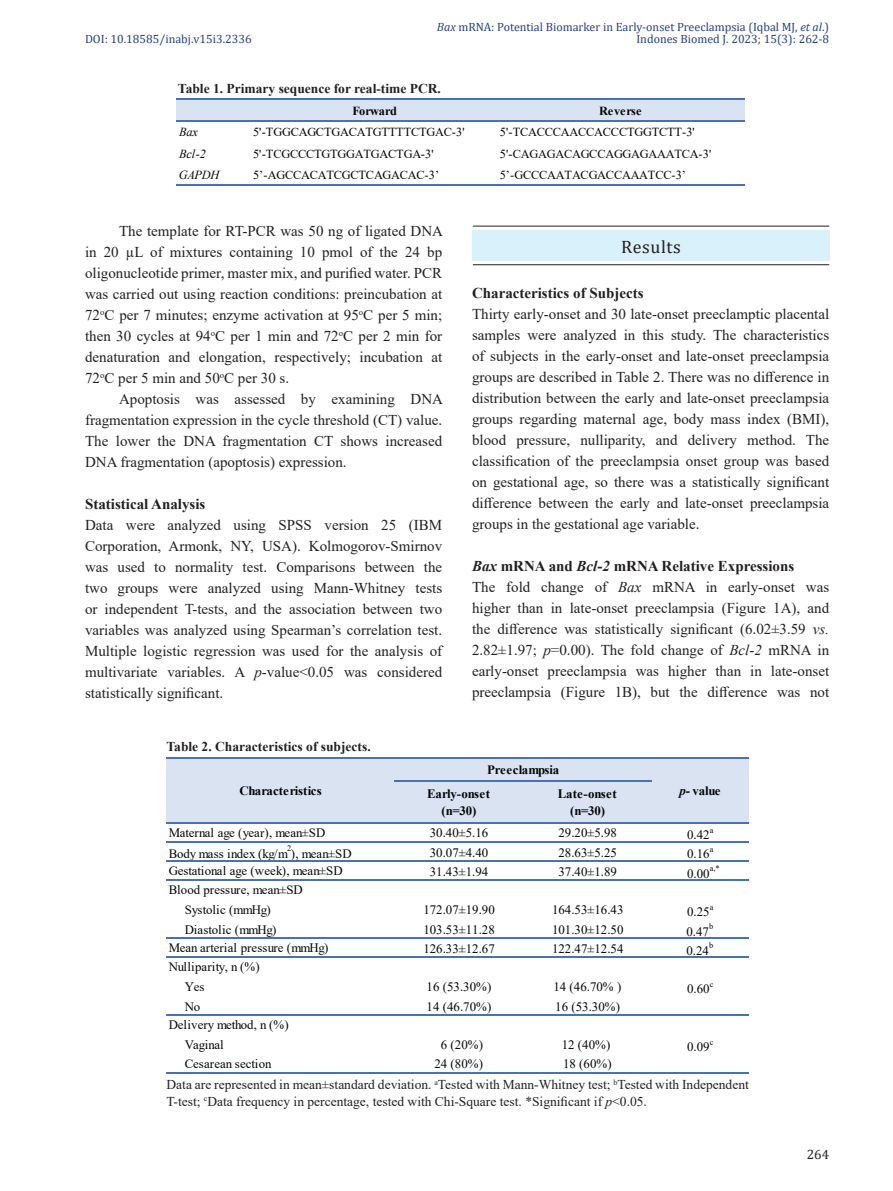
<style>
.page{position:relative;width:893px;height:1191px;background:#fff}
.page>*{position:absolute;margin:0;border:0;box-sizing:border-box;transform-origin:0 0}
.Content_Separator{font:18px "Cambria";letter-spacing:.03em;color:#231f20}
.Body_Text{font:15px/21px "Times New Roman";color:#231f20;text-align:justify}
.Body_Text-2{font:700 15px "Times New Roman";color:#231f20}
.Figure_Legend{font:13.5px/16.5px "Times New Roman";color:#231f20}
.Figure_Legend-2{font:700 13.5px "Times New Roman";color:#231f20}
.t1{font:13.5px "Cambria";color:#231f20}
.t2{font:12.9px/19.2px "Times New Roman";color:#050504}
.t3{font:700 12.9px/16.6px "Times New Roman";color:#050504;text-align:center}
.t4{font:12.9px "Times New Roman";letter-spacing:-.02em;color:#050504}
.t5{font:12.3px "Times New Roman";letter-spacing:-.015em;color:#050504}
.t6{font:italic 12.3px "Times New Roman";letter-spacing:-.01em;color:#050504}
.t7{font:700 12.3px "Times New Roman";letter-spacing:-.03em;color:#050504}
.t8{font:700 12.3px "Times New Roman";letter-spacing:-.01em;color:#050504}
.t9{font:12px "Cambria";color:#253f8e}
.t10{font:8.4px "Times New Roman";color:#050504}
.s1{font-style:italic}
</style>
<div class="page">
<hr style="left:473px;top:226px;width:356px;height:1px;background:#231f20">
<hr style="left:473px;top:264px;width:356px;height:1px;background:#231f20">
<div style="left:472px;top:231px;width:357px;height:30px;background:#d9f1fb"></div>
<div style="left:177px;top:99px;width:568px;height:22px;background:#d9e3f2"></div>
<hr style="left:177px;top:99px;width:568px;height:1px;background:#4871b8">
<hr style="left:177px;top:120px;width:568px;height:1px;background:#4871b8">
<hr style="left:177px;top:185px;width:568px;height:1px;background:#4871b8">
<div style="left:166px;top:758px;width:583px;height:65px;background:#d9e3f2"></div>
<hr style="left:166px;top:757px;width:583px;height:2px;background:#4871b8">
<hr style="left:394px;top:780px;width:258px;height:1px;background:#4871b8">
<hr style="left:166px;top:822px;width:583px;height:1px;background:#4871b8">
<hr style="left:166px;top:841px;width:583px;height:1px;background:#4871b8">
<hr style="left:166px;top:860px;width:583px;height:1px;background:#4871b8">
<hr style="left:166px;top:879px;width:583px;height:2px;background:#4871b8">
<hr style="left:166px;top:937px;width:583px;height:1px;background:#4871b8">
<hr style="left:166px;top:956px;width:583px;height:2px;background:#4871b8">
<hr style="left:166px;top:1014px;width:583px;height:1px;background:#4871b8">
<hr style="left:166px;top:1072px;width:583px;height:1px;background:#4871b8">
<p class="t9" style="left:437px;top:19px;width:394px"><span class="s1">Bax</span> mRNA: Potential Biomarker in Early-onset Preeclampsia (Iqbal MJ, <span class="s1">et al</span>.)</p>
<p class="t9" style="left:85px;top:31px;width:168px">DOI: 10.18585/inabj.v15i3.2336</p>
<p class="t9" style="left:636px;top:31px;width:194px">Indones Biomed J. 2023; 15(3): 262-8</p>
<p class="Figure_Legend-2" style="left:178px;top:78px;width:264px">Table 1. Primary sequence for real-time PCR.</p>
<p class="t7" style="left:352px;top:102px;width:46px">Forward</p>
<p class="t8" style="left:599px;top:102px;width:44px">Reverse</p>
<p class="t6" style="left:179px;top:124px;width:21px">Bax</p>
<p class="t5" style="left:253px;top:123px;width:213px">5'‑TGGCAGCTGACATGTTTTCTGAC‑3'</p>
<p class="t5" style="left:500px;top:123px;width:196px">5'‑TCACCCAACCACCCTGGTCTT‑3'</p>
<p class="t6" style="left:179px;top:145px;width:29px">Bcl-2</p>
<p class="t5" style="left:253px;top:145px;width:182px">5'‑TCGCCCTGTGGATGACTGA‑3'</p>
<p class="t5" style="left:500px;top:145px;width:213px">5'‑CAGAGACAGCCAGGAGAAATCA‑3'</p>
<p class="t6" style="left:179px;top:167px;width:42px">GAPDH</p>
<p class="t5" style="left:253px;top:166px;width:188px">5’-AGCCACATCGCTCAGACAC-3’</p>
<p class="t5" style="left:500px;top:166px;width:188px">5’-GCCCAATACGACCAAATCC-3’</p>
<p class="Body_Text" style="left:85px;top:220px;width:359px;text-indent:34px">The template for RT-PCR was 50 ng of ligated DNA in 20 µL of mixtures containing 10 pmol of the 24 bp oligonucleotide primer, master mix, and purified water. PCR was carried out using reaction conditions: preincubation at 72<sup>o</sup>C per 7 minutes; enzyme activation at 95<sup>o</sup>C per 5 min; then 30 cycles at 94<sup>o</sup>C per 1 min and 72<sup>o</sup>C per 2 min for denaturation and elongation, respectively; incubation at 72<sup>o</sup>C per 5 min and 50<sup>o</sup>C per 30 s.</p>
<p class="Body_Text" style="left:85px;top:388px;width:359px;text-indent:34px">Apoptosis was assessed by examining DNA fragmentation expression in the cycle threshold (CT) value.<br>The lower the DNA fragmentation CT shows increased DNA fragmentation (apoptosis) expression.</p>
<p class="Body_Text-2" style="left:85px;top:493px;width:122px">Statistical Analysis</p>
<p class="Body_Text" style="left:85px;top:514px;width:359px">Data were analyzed using SPSS version 25 (IBM Corporation, Armonk, NY, USA). Kolmogorov-Smirnov was used to normality test. Comparisons between the two groups were analyzed using Mann-Whitney tests or independent T-tests, and the association between two variables was analyzed using Spearman’s correlation test.<br>Multiple logistic regression was used for the analysis of multivariate variables. A <span class="s1">p</span>-value&lt;0.05 was considered statistically significant.</p>
<p class="Figure_Legend-2" style="left:167px;top:737px;width:206px">Table 2. Characteristics of subjects.</p>
<p class="Content_Separator" style="left:621px;top:236px;width:61px">Results</p>
<p class="Body_Text-2" style="left:472px;top:282px;width:173px">Characteristics of Subjects</p>
<p class="Body_Text" style="left:472px;top:303px;width:359px">Thirty early-onset and 30 late-onset preeclamptic placental samples were analyzed in this study. The characteristics of subjects in the early-onset and late-onset preeclampsia groups are described in Table 2. There was no difference in distribution between the early and late-onset preeclampsia groups regarding maternal age, body mass index (BMI), blood pressure, nulliparity, and delivery method. The classification of the preeclampsia onset group was based on gestational age, so there was a statistically significant difference between the early and late-onset preeclampsia groups in the gestational age variable.</p>
<p class="Body_Text-2" style="left:472px;top:555px;width:324px"><span class="s1">Bax</span> mRNA and <span class="s1">Bcl-2</span> mRNA Relative Expressions</p>
<p class="Body_Text" style="left:472px;top:576px;width:359px">The fold change of <span class="s1">Bax</span> mRNA in early-onset was higher than in late-onset preeclampsia (Figure 1A), and the difference was statistically significant (6.02±3.59 <span class="s1">vs.<br></span>2.82±1.97; <span class="s1">p</span>=0.00). The fold change of <span class="s1">Bcl-2</span> mRNA in early-onset preeclampsia was higher than in late-onset preeclampsia (Figure 1B), but the difference was not</p>
<p class="t3" style="left:487px;top:761px;width:74px">Preeclampsia</p>
<p class="t3" style="left:240px;top:782px;width:84px">Characteristics</p>
<p class="t3" style="left:679px;top:782px;width:43px"><span class="s1">p-</span> value</p>
<p class="t2" style="left:169px;top:821px;width:184px;line-height:21.1px">Maternal age (year), mean±SD<br>Body mass index (kg/m ), mean±SD</p>
<p class="t3" style="left:427px;top:785px;width:64px">Early-onset (n=30)</p>
<p class="t3" style="left:558px;top:785px;width:60px">Late-onset (n=30)</p>
<p class="t2" style="left:430px;top:823px;width:60px">30.40±5.16</p>
<p class="t2" style="left:558px;top:823px;width:60px">29.20±5.98</p>
<p class="t2" style="left:687px;top:825px;width:24px">0.42</p>
<p class="t10" style="left:710px;top:824px;width:5px">a</p>
<p class="t2" style="left:430px;top:842px;width:60px">30.07±4.40</p>
<p class="t2" style="left:558px;top:842px;width:60px">28.63±5.25</p>
<p class="t2" style="left:687px;top:844px;width:24px">0.16</p>
<p class="t10" style="left:710px;top:843px;width:5px">a</p>
<p class="t2" style="left:430px;top:861px;width:60px">31.43±1.94</p>
<p class="t2" style="left:558px;top:861px;width:60px">37.40±1.89</p>
<p class="t2" style="left:687px;top:863px;width:24px">0.00</p>
<p class="t10" style="left:710px;top:862px;width:11px">a,*</p>
<p class="t10" style="left:287px;top:842px;width:6px">2</p>
<p class="t2" style="left:169px;top:861px;width:175px">Gestational age (week), mean±SD<br>Blood pressure, mean±SD</p>
<p class="t2" style="left:185px;top:900px;width:87px">Systolic (mmHg)</p>
<p class="t2" style="left:423px;top:900px;width:73px">172.07±19.90</p>
<p class="t2" style="left:552px;top:900px;width:73px">164.53±16.43</p>
<p class="t2" style="left:687px;top:902px;width:24px">0.25</p>
<p class="t10" style="left:710px;top:901px;width:5px">a</p>
<p class="t2" style="left:185px;top:919px;width:93px">Diastolic (mmHg)</p>
<p class="t2" style="left:423px;top:919px;width:73px">103.53±11.28</p>
<p class="t2" style="left:552px;top:919px;width:73px">101.30±12.50</p>
<p class="t2" style="left:686px;top:921px;width:24px">0.47</p>
<p class="t10" style="left:709px;top:920px;width:6px">b</p>
<p class="t2" style="left:169px;top:938px;width:161px">Mean arterial pressure (mmHg)<br>Nulliparity, n (%)</p>
<p class="t10" style="left:709px;top:939px;width:6px">b</p>
<p class="t2" style="left:423px;top:938px;width:73px">126.33±12.67</p>
<p class="t2" style="left:552px;top:938px;width:73px">122.47±12.54</p>
<p class="t2" style="left:686px;top:940px;width:24px">0.24</p>
<p class="t2" style="left:185px;top:977px;width:21px">Yes</p>
<p class="t2" style="left:427px;top:977px;width:66px">16 (53.30%)</p>
<p class="t2" style="left:553px;top:977px;width:69px">14 (46.70% )</p>
<p class="t2" style="left:687px;top:979px;width:24px">0.60</p>
<p class="t10" style="left:710px;top:978px;width:5px">c</p>
<p class="t2" style="left:185px;top:996px;width:17px">No</p>
<p class="t2" style="left:427px;top:996px;width:66px">14 (46.70%)</p>
<p class="t2" style="left:555px;top:996px;width:66px">16 (53.30%)</p>
<p class="t4" style="left:185px;top:1035px;width:40px">Vaginal</p>
<p class="t2" style="left:441px;top:1034px;width:44px">6 (20%)</p>
<p class="t2" style="left:562px;top:1034px;width:50px">12 (40%)</p>
<p class="t2" style="left:687px;top:1036px;width:24px">0.09</p>
<p class="t10" style="left:710px;top:1035px;width:5px">c</p>
<p class="t2" style="left:185px;top:1054px;width:88px">Cesarean section</p>
<p class="t2" style="left:434px;top:1054px;width:50px">24 (80%)</p>
<p class="t2" style="left:563px;top:1054px;width:50px">18 (60%)</p>
<p class="t2" style="left:169px;top:1015px;width:122px">Delivery method, n (%)</p>
<p class="Figure_Legend" style="left:167px;top:1076px;width:584px">Data are represented in mean±standard deviation. <sup>a</sup>Tested with Mann-Whitney test; <sup>b</sup>Tested with Independent<br>T-test; <sup>c</sup>Data frequency in percentage, tested with Chi-Square test. *Significant if <span class="s1">p</span>&lt;0.05.</p>
<p class="t1" style="left:807px;top:1146px;width:24px">264</p>
</div>
